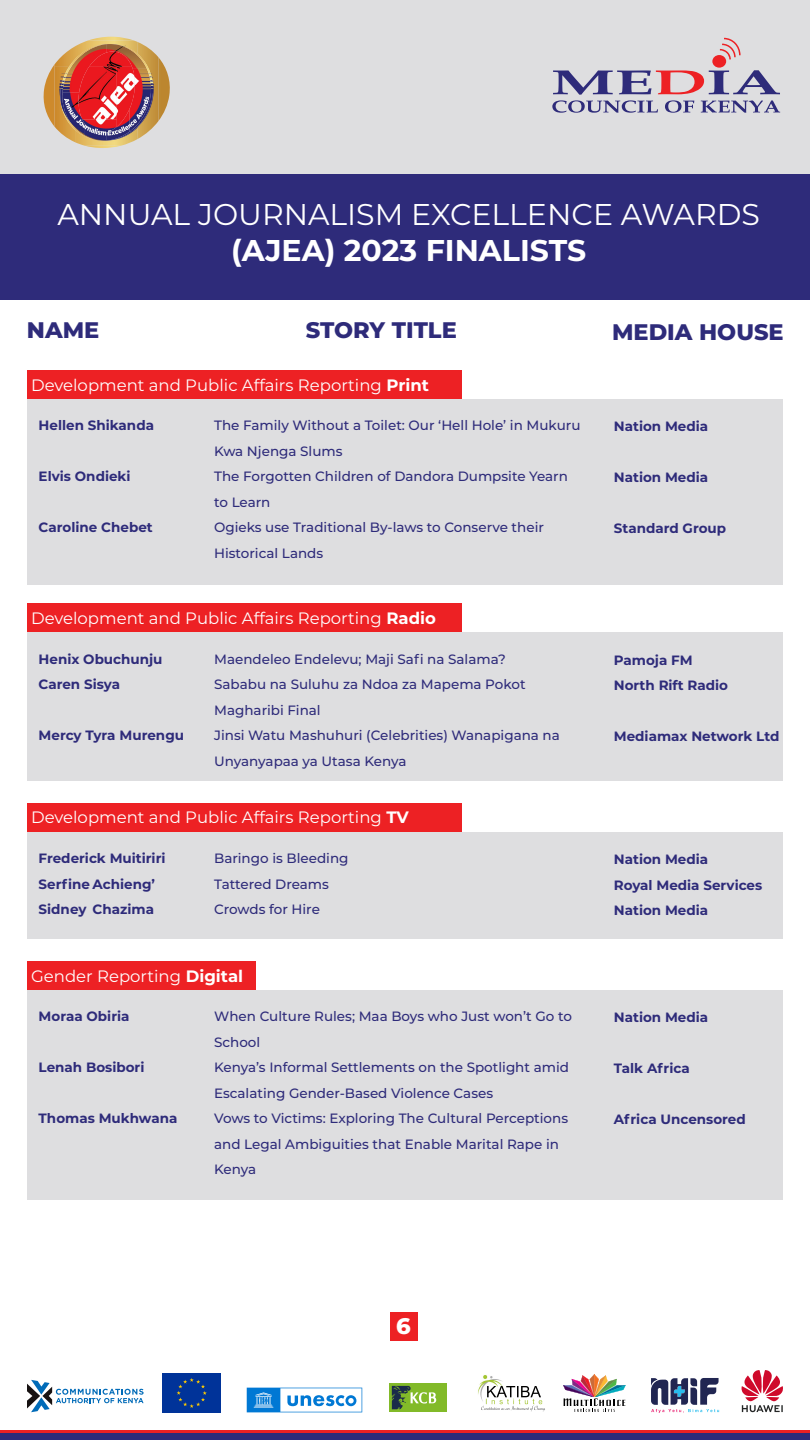
<style>
.page{position:relative;width:810px;height:1440px;background:#fff}
.page>*{position:absolute;margin:0;border:0;box-sizing:border-box;transform-origin:0 0}
.t1{font:30px/36px "Montserrat";color:#fff;text-align:center}
.t2{font:800 22.5px "Montserrat";color:#2e2b7a}
.t3{font:800 22.5px "Montserrat";color:#fff}
.t4{font:16.5px "Montserrat";color:#fff}
.t5{font:500 13.5px/25.5px "Montserrat";color:#2e2b7a}
.t6{font:700 13.5px "Montserrat";color:#2e2b7a}
.s1{font-weight:700}
</style>
<div class="page">
<div style="left:0;top:0;width:810px;height:300px;background:#dedee0"></div>
<svg style="left:43px;top:37px;width:127px;height:111px"></svg>
<img style="left:54px;top:40px;width:84px;height:27px">
<img style="left:138px;top:40px;width:20px;height:2px">
<img style="left:84px;top:68px;width:33px;height:51px">
<img style="left:117px;top:68px;width:12px;height:41px">
<img style="left:54px;top:119px;width:53px;height:27px">
<img style="left:138px;top:139px;width:20px;height:7px">
<img style="left:138px;top:42px;width:20px;height:97px">
<img style="left:54px;top:67px;width:21px;height:75px">
<img style="left:75px;top:133px;width:63px;height:13px">
<img style="left:63px;top:44px;width:44px;height:48px">
<img style="left:107px;top:44px;width:40px;height:24px">
<img style="left:129px;top:68px;width:23px;height:63px">
<img style="left:82px;top:92px;width:2px;height:42px">
<img style="left:107px;top:109px;width:23px;height:32px">
<img style="left:84px;top:123px;width:23px;height:18px">
<img style="left:119px;top:45px;width:30px;height:24px">
<img style="left:131px;top:69px;width:22px;height:64px">
<img style="left:108px;top:131px;width:23px;height:10px">
<img style="left:68px;top:45px;width:35px;height:23px">
<img style="left:60px;top:68px;width:22px;height:67px">
<img style="left:81px;top:134px;width:14px;height:6px">
<svg style="left:552px;top:70px;width:228px;height:43px"></svg>
<div style="left:712px;top:55px;width:14px;height:13px;background:#ed2124;border-radius:50%"></div>
<svg style="left:720px;top:38px;width:21px;height:21px"></svg>
<div style="left:0;top:174px;width:810px;height:126px;background:#2e2b7a"></div>
<div style="left:0;top:1433px;width:810px;height:7px;background:#2e2b7a"></div>
<hr style="left:0;top:1430px;width:810px;height:3px;background:#ed2124">
<div style="left:390px;top:1312px;width:28px;height:29px;background:#ed2124"></div>
<img style="left:478px;top:1375px;width:67px;height:37px">
<img style="left:486px;top:1399px;width:56px;height:5px">
<img style="left:511px;top:1406px;width:28px;height:5px">
<img style="left:487px;top:1386px;width:54px;height:11px">
<svg style="left:651px;top:1378px;width:68px;height:35px"></svg>
<svg style="left:741px;top:1370px;width:42px;height:42px"></svg>
<div style="left:389px;top:1384px;width:58px;height:28px;background:#82ba29"></div>
<svg style="left:392px;top:1386px;width:44px;height:23px"></svg>
<svg style="left:27px;top:1380px;width:117px;height:32px"></svg>
<div style="left:162px;top:1373px;width:59px;height:39px;background:#039"></div>
<svg style="left:177px;top:1378px;width:30px;height:30px"></svg>
<svg style="left:563px;top:1374px;width:63px;height:38px"></svg>
<svg style="left:247px;top:1388px;width:115px;height:24px"></svg>
<div style="left:27px;top:370px;width:434px;height:29px;background:#ed2124"></div>
<div style="left:27px;top:604px;width:434px;height:28px;background:#ed2124"></div>
<div style="left:27px;top:803px;width:434px;height:29px;background:#ed2124"></div>
<div style="left:27px;top:962px;width:229px;height:28px;background:#ed2124"></div>
<div style="left:27px;top:399px;width:755px;height:186px;background:#dedee0"></div>
<div style="left:27px;top:633px;width:755px;height:148px;background:#dedee0"></div>
<div style="left:27px;top:832px;width:755px;height:106px;background:#dedee0"></div>
<div style="left:27px;top:990px;width:755px;height:210px;background:#dedee0"></div>
<p class="t1" style="left:57px;top:195px;width:704px">ANNUAL JOURNALISM EXCELLENCE AWARDS <span class="s1">(AJEA) 2023 FINALISTS</span></p>
<p class="t2" style="left:27px;top:314px;width:74px">NAME</p>
<p class="t2" style="left:306px;top:314px;width:153px">STORY TITLE</p>
<p class="t2" style="left:612px;top:316px;width:173px">MEDIA HOUSE</p>
<p class="t4" style="left:31px;top:373px;width:399px">Development and Public Affairs Reporting <span class="s1">Print</span></p>
<p class="t6" style="left:39px;top:416px;width:117px">Hellen Shikanda</p>
<p class="t6" style="left:39px;top:467px;width:93px">Elvis Ondieki</p>
<p class="t6" style="left:39px;top:518px;width:116px">Caroline Chebet</p>
<p class="t5" style="left:214px;top:412px;width:368px">The Family Without a Toilet: Our ‘Hell Hole’ in Mukuru<br>Kwa Njenga Slums</p>
<p class="t5" style="left:214px;top:463px;width:355px">The Forgotten Children of Dandora Dumpsite Yearn</p>
<p class="t5" style="left:214px;top:489px;width:58px">to Learn</p>
<p class="t5" style="left:214px;top:514px;width:331px">Ogieks use Traditional By-laws to Conserve their</p>
<p class="t5" style="left:214px;top:540px;width:111px">Historical Lands</p>
<p class="t6" style="left:614px;top:417px;width:96px">Nation Media</p>
<p class="t6" style="left:614px;top:468px;width:96px">Nation Media</p>
<p class="t6" style="left:614px;top:519px;width:114px">Standard Group</p>
<p class="t4" style="left:31px;top:607px;width:406px">Development and Public Affairs Reporting <span class="s1">Radio</span></p>
<p class="t6" style="left:39px;top:649px;width:125px">Henix Obuchunju</p>
<p class="t6" style="left:39px;top:675px;width:83px">Caren Sisya</p>
<p class="t6" style="left:39px;top:726px;width:147px">Mercy Tyra Murengu</p>
<p class="t5" style="left:214px;top:646px;width:293px">Maendeleo Endelevu; Maji Safi na Salama?</p>
<p class="t5" style="left:214px;top:671px;width:313px">Sababu na Suluhu za Ndoa za Mapema Pokot</p>
<p class="t5" style="left:214px;top:697px;width:108px">Magharibi Final</p>
<p class="t5" style="left:214px;top:722px;width:347px">Jinsi Watu Mashuhuri (Celebrities) Wanapigana na</p>
<p class="t5" style="left:214px;top:748px;width:194px">Unyanyapaa ya Utasa Kenya</p>
<p class="t6" style="left:614px;top:650px;width:80px">Pamoja FM</p>
<p class="t6" style="left:614px;top:676px;width:116px">North Rift Radio</p>
<p class="t6" style="left:614px;top:727px;width:167px">Mediamax Network Ltd</p>
<p class="t4" style="left:31px;top:806px;width:379px">Development and Public Affairs Reporting <span class="s1">TV</span></p>
<p class="t6" style="left:39px;top:849px;width:128px">Frederick Muitiriri</p>
<p class="t6" style="left:39px;top:874px;width:118px">Serfine Achieng’</p>
<p class="t6" style="left:39px;top:900px;width:117px">Sidney Chazima</p>
<p class="t5" style="left:214px;top:845px;width:136px">Baringo is Bleeding</p>
<p class="t5" style="left:214px;top:871px;width:116px">Tattered Dreams</p>
<p class="t5" style="left:214px;top:896px;width:107px">Crowds for Hire</p>
<p class="t6" style="left:614px;top:850px;width:96px">Nation Media</p>
<p class="t6" style="left:614px;top:875px;width:150px">Royal Media Services</p>
<p class="t6" style="left:614px;top:901px;width:96px">Nation Media</p>
<p class="t4" style="left:31px;top:964px;width:214px">Gender Reporting <span class="s1">Digital</span></p>
<p class="t6" style="left:39px;top:1007px;width:92px">Moraa Obiria</p>
<p class="t6" style="left:39px;top:1058px;width:107px">Lenah Bosibori</p>
<p class="t6" style="left:39px;top:1109px;width:140px">Thomas Mukhwana</p>
<p class="t5" style="left:214px;top:1003px;width:359px">When Culture Rules; Maa Boys who Just won’t Go to<br>School</p>
<p class="t5" style="left:214px;top:1054px;width:356px">Kenya’s Informal Settlements on the Spotlight amid</p>
<p class="t5" style="left:214px;top:1080px;width:281px">Escalating Gender-Based Violence Cases</p>
<p class="t5" style="left:214px;top:1105px;width:356px">Vows to Victims: Exploring The Cultural Perceptions and Legal Ambiguities that Enable Marital Rape in</p>
<p class="t5" style="left:214px;top:1156px;width:44px">Kenya</p>
<p class="t6" style="left:614px;top:1008px;width:96px">Nation Media</p>
<p class="t6" style="left:614px;top:1059px;width:77px">Talk Africa</p>
<p class="t6" style="left:614px;top:1110px;width:133px">Africa Uncensored</p>
<p class="t3" style="left:396px;top:1309px;width:16px">6</p>
</div>
